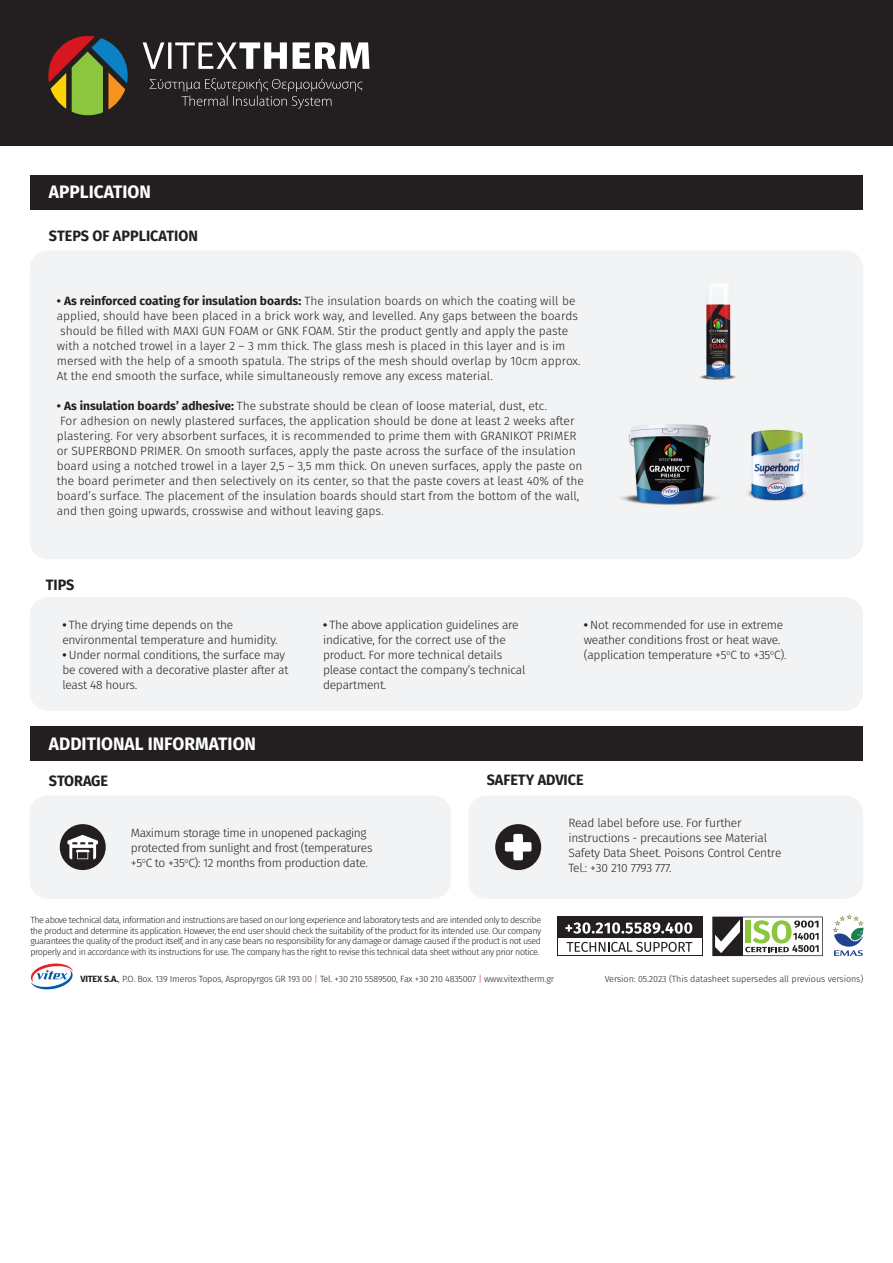
<style>
.page{position:relative;width:893px;height:1263px;background:#fff}
.page>*{position:absolute;margin:0;border:0;box-sizing:border-box;transform-origin:0 0}
.t1{font:700 18px "Fira Sans";color:#fff;scale:.96 1}
.t2{font:700 15px "Fira Sans";color:#231f20;scale:.96 1}
.t3{font:300 12px/15px "Fira Sans";color:#231f20}
.t4{font:300 12px/15px "Fira Sans";letter-spacing:-.02em;color:#231f20}
.t5{font:300 12px/15px "Fira Sans";letter-spacing:-.03em;color:#231f20}
.t6{font:300 9px/10.5px "Fira Sans";letter-spacing:-.02em;color:#231f20;text-align:justify}
.s1{font-weight:700}
.s2{color:#d1232a}
</style>
<div class="page">
<div style="left:30px;top:727px;width:833px;height:34px;background:#231f20"></div>
<div style="left:30px;top:250px;width:833px;height:309px;background:#f2f3f4;border-radius:18px"></div>
<div style="left:30px;top:597px;width:833px;height:114px;background:#f2f3f4;border-radius:18px"></div>
<div style="left:30px;top:795px;width:421px;height:104px;background:#f2f3f4;border-radius:18px"></div>
<div style="left:60px;top:824px;width:46px;height:46px;background:#231f20;border-radius:50%"></div>
<svg style="left:67px;top:835px;width:31px;height:24px"></svg>
<div style="left:0;top:0;width:893px;height:145px;background:#231f20"></div>
<svg style="left:143px;top:42px;width:226px;height:27px"></svg>
<svg style="left:150px;top:78px;width:212px;height:31px"></svg>
<svg style="left:48px;top:36px;width:80px;height:79px"></svg>
<div style="left:30px;top:176px;width:833px;height:34px;background:#231f20"></div>
<img style="left:628px;top:424px;width:42px;height:18px">
<img style="left:670px;top:424px;width:35px;height:18px">
<img style="left:629px;top:442px;width:76px;height:42px">
<img style="left:621px;top:484px;width:84px;height:21px">
<img style="left:753px;top:429px;width:53px;height:72px">
<img style="left:705px;top:426px;width:48px;height:77px">
<img style="left:706px;top:284px;width:25px;height:73px">
<img style="left:700px;top:357px;width:36px;height:23px">
<div style="left:468px;top:795px;width:395px;height:104px;background:#f2f3f4;border-radius:18px"></div>
<div style="left:495px;top:824px;width:46px;height:46px;background:#231f20;border-radius:50%"></div>
<svg style="left:505px;top:834px;width:26px;height:26px"></svg>
<svg style="left:30px;top:963px;width:43px;height:27px"></svg>
<svg style="left:833px;top:914px;width:30px;height:42px"></svg>
<div style="left:557px;top:917px;width:145px;height:39px;background:#231f20"></div>
<div style="left:558px;top:939px;width:143px;height:16px;background:#fff"></div>
<svg style="left:567px;top:942px;width:125px;height:10px"></svg>
<svg style="left:565px;top:922px;width:127px;height:12px"></svg>
<svg style="left:712px;top:916px;width:111px;height:40px"></svg>
<h1 class="t1" style="left:49px;top:179px;width:108px">APPLICATION</h1>
<p class="t2" style="left:49px;top:225px;width:157px">STEPS OF APPLICATION</p>
<p class="t3" style="left:57px;top:294px;width:525px"><span class="s1">• As reinforced coating for insulation boards:</span> The insulation boards on which the coating will be applied, should have been placed in a brick work way, and levelled. Any gaps between the boards should be filled with MAXI GUN FOAM or GNK FOAM. Stir the product gently and apply the paste with a notched trowel in a layer 2 – 3 mm thick. The glass mesh is placed in this layer and is im mersed with the help of a smooth spatula. The strips of the mesh should overlap by 10cm approx.<br>At the end smooth the surface, while simultaneously remove any excess material.</p>
<p class="t3" style="left:57px;top:399px;width:529px"><span class="s1">• As insulation boards’ adhesive:</span> The substrate should be clean of loose material, dust, etc.<br>For adhesion on newly plastered surfaces, the application should be done at least 2 weeks after plastering. For very absorbent surfaces, it is recommended to prime them with GRANIKOT PRIMER or SUPERBOND PRIMER. On smooth surfaces, apply the paste across the surface of the insulation board using a notched trowel in a layer 2,5 – 3,5 mm thick. On uneven surfaces, apply the paste on the board perimeter and then selectively on its center, so that the paste covers at least 40% of the board’s surface. The placement of the insulation boards should start from the bottom of the wall, and then going upwards, crosswise and without leaving gaps.</p>
<p class="t2" style="left:46px;top:575px;width:31px">TIPS</p>
<p class="t4" style="left:62px;top:618px;width:217px"><span class="s1">•</span> The drying time depends on the environmental temperature and humidity.</p>
<p class="t4" style="left:62px;top:648px;width:228px"><span class="s1">•</span> Under normal conditions, the surface may be covered with a decorative plaster after at least 48 hours.</p>
<h1 class="t1" style="left:49px;top:731px;width:217px">ADDITIONAL INFORMATION</h1>
<p class="t2" style="left:49px;top:770px;width:63px">STORAGE</p>
<p class="t4" style="left:323px;top:618px;width:204px"><span class="s1">•</span> The above application guidelines are indicative, for the correct use of the product. For more technical details please contact the company’s technical department.</p>
<p class="t4" style="left:584px;top:618px;width:204px"><span class="s1">•</span> Not recommended for use in extreme weather conditions frost or heat wave. (application temperature +5<sup>o</sup>C to +35<sup>o</sup>C).</p>
<p class="t2" style="left:487px;top:769px;width:102px">SAFETY ADVICE</p>
<p class="t5" style="left:131px;top:826px;width:243px">Maximum storage time in unopened packaging protected from sunlight and frost (temperatures +5<sup>o</sup>C to +35<sup>o</sup>C): 12 months from production date.</p>
<p class="t6" style="left:30px;top:915px;width:512px">The above technical data, information and instructions are based on our long experience and laboratory tests and are intended only to describe the product and determine its application. However, the end user should check the suitability of the product for its intended use. Our company guarantees the quality of the product itself, and in any case bears no responsibility for any damage or damage caused if the product is not used properly and in accordance with its instructions for use. The company has the right to revise this technical data sheet without any prior notice.</p>
<p class="t4" style="left:568px;top:816px;width:214px">Read label before use. For further instructions - precautions see Material Safety Data Sheet. Poisons Control Centre Tel.: +30 210 7793 777.</p>
<p class="t6" style="left:81px;top:974px;width:475px"><span class="s1">VITEX S.A.</span>, P.O. Box. 139 Imeros Topos, Aspropyrgos GR 193 00 <span class="s2">|</span> Τel. +30 210 5589500, Fax +30 210 4835007 <span class="s2">|</span> www.vitextherm.gr</p>
<p class="t6" style="left:605px;top:974px;width:260px">Version: 05.2023 (This datasheet supersedes all previous versions)</p>
</div>
